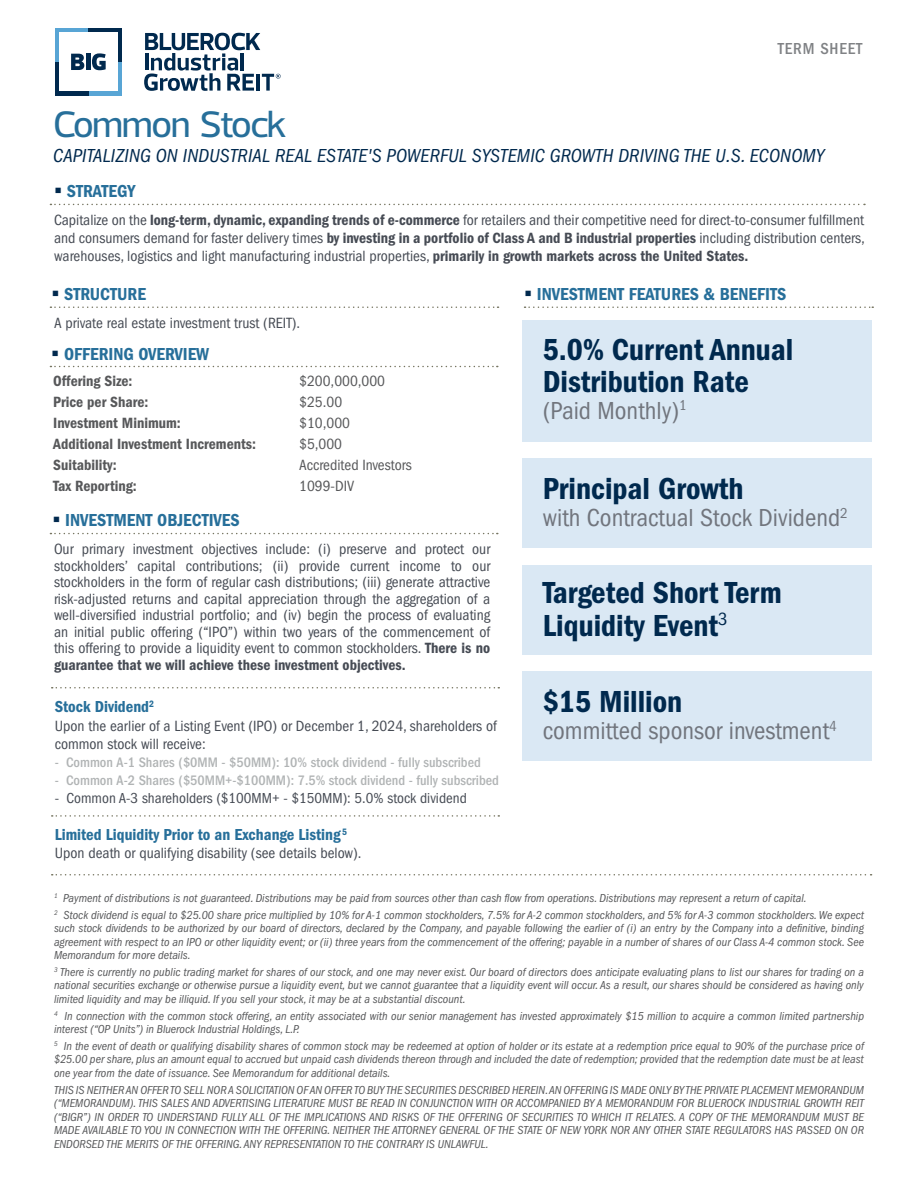
<style>
.page{position:relative;width:918px;height:1188px;background:#fff}
.page>*{position:absolute;margin:0;border:0;box-sizing:border-box;transform-origin:0 0}
.t1{font:500 37.5px "Prelo";letter-spacing:-.04em;color:#276f9a}
.t2{font:31.5px/33px "ITC Franklin Gothic Std Dm Cd";color:#00294e}
.t3{font:condensed 25.5px "ITC Franklin Gothic Std";color:#71757d}
.t4{font:italic condensed 19.5px "ITC Franklin Gothic Std";letter-spacing:.01em;color:#00294e}
.t5{font:18px "ITC Franklin Gothic Std Dm Cd";color:#276f9a}
.t6{font:16.5px "ITC Franklin Gothic Std Dm Cd";color:#276f9a}
.t7{font:500 condensed 16.5px "ITC Franklin Gothic Std";letter-spacing:.05em;color:#808285}
.t8{font:condensed 15.3px/16.5px "ITC Franklin Gothic Std";color:#464b54;text-align:justify}
.t9{font:15.3px "ITC Franklin Gothic Std Dm Cd";color:#57585a}
.t10{font:condensed 15.3px "ITC Franklin Gothic Std";color:#57585a}
.t11{font:condensed 15px "ITC Franklin Gothic Std";color:#464b54}
.t12{font:500 condensed 14.25px "ITC Franklin Gothic Std";color:#b1b4b5}
.t13{font:italic condensed 12px/13.5px "ITC Franklin Gothic Std";color:#57585a;text-align:justify}
.s1{color:#00294e}
.s2{font-family:"ITC Franklin Gothic Std Dm Cd";font-stretch:normal}
</style>
<div class="page">
<svg style="left:52px;top:687px;width:447px;height:1px"></svg>
<svg style="left:50px;top:366px;width:448px;height:1px"></svg>
<div style="left:523px;top:321px;width:349px;height:121px;background:#dae8f4"></div>
<svg style="left:525px;top:306px;width:348px;height:2px"></svg>
<div style="left:523px;top:565px;width:349px;height:90px;background:#dae8f4"></div>
<div style="left:523px;top:458px;width:349px;height:90px;background:#dae8f4"></div>
<div style="left:523px;top:671px;width:349px;height:90px;background:#dae8f4"></div>
<svg style="left:50px;top:306px;width:449px;height:2px"></svg>
<svg style="left:50px;top:533px;width:448px;height:1px"></svg>
<svg style="left:50px;top:204px;width:815px;height:1px"></svg>
<svg style="left:52px;top:815px;width:447px;height:2px"></svg>
<svg style="left:52px;top:874px;width:820px;height:2px"></svg>
<div style="left:89px;top:62px;width:33px;height:34px;background:#58a5d5"></div>
<div style="left:55px;top:28px;width:34px;height:34px;background:#58a5d5"></div>
<div style="left:55px;top:62px;width:34px;height:34px;background:#00294e"></div>
<div style="left:88px;top:28px;width:34px;height:34px;background:#00294e"></div>
<div style="left:59px;top:33px;width:59px;height:58px;background:#fff"></div>
<svg style="left:71px;top:54px;width:13px;height:16px"></svg>
<hr style="left:86px;top:54px;width:4px;height:16px;background:#00294e">
<svg style="left:92px;top:53px;width:14px;height:17px"></svg>
<svg style="left:144px;top:33px;width:137px;height:58px"></svg>
<p class="t1" style="left:53px;top:101px;width:235px">Common Stock</p>
<p class="t7" style="left:778px;top:39px;width:86px">TERM SHEET</p>
<p class="t4" style="left:53px;top:145px;width:772px">CAPITALIZING ON INDUSTRIAL REAL ESTATE'S POWERFUL SYSTEMIC GROWTH DRIVING THE U.S. ECONOMY</p>
<p class="t5" style="left:54px;top:181px;width:83px"><span class="s1">▪</span> STRATEGY</p>
<p class="t8" style="left:54px;top:211px;width:812px;line-height:18px">Capitalize on the <span class="s2">long-term, dynamic, expanding trends of e-commerce</span> for retailers and their competitive need for direct-to-consumer fulfillment and consumers demand for faster delivery times <span class="s2">by investing in a portfolio of Class A and B industrial properties</span> including distribution centers, warehouses, logistics and light manufacturing industrial properties, <span class="s2">primarily in growth markets across the United States.</span></p>
<p class="t5" style="left:51px;top:283px;width:96px"><span class="s1">▪</span> STRUCTURE</p>
<p class="t8" style="left:54px;top:315px;width:248px">A private real estate investment trust (REIT).</p>
<p class="t5" style="left:51px;top:344px;width:159px"><span class="s1">▪</span> OFFERING OVERVIEW</p>
<p class="t9" style="left:53px;top:373px;width:81px">Offering Size:</p>
<p class="t10" style="left:299px;top:373px;width:87px">$200,000,000</p>
<p class="t9" style="left:53px;top:394px;width:97px">Price per Share:</p>
<p class="t10" style="left:299px;top:394px;width:44px">$25.00</p>
<p class="t9" style="left:53px;top:415px;width:129px">Investment Minimum:</p>
<p class="t10" style="left:299px;top:415px;width:52px">$10,000</p>
<p class="t9" style="left:53px;top:436px;width:204px">Additional Investment Increments:</p>
<p class="t10" style="left:299px;top:436px;width:44px">$5,000</p>
<p class="t9" style="left:53px;top:457px;width:65px">Suitability:</p>
<p class="t10" style="left:299px;top:457px;width:114px">Accredited Investors</p>
<p class="t9" style="left:53px;top:478px;width:85px">Tax Reporting:</p>
<p class="t10" style="left:299px;top:478px;width:57px">1099-DIV</p>
<p class="t5" style="left:52px;top:510px;width:189px"><span class="s1">▪</span> INVESTMENT OBJECTIVES</p>
<p class="t8" style="left:54px;top:541px;width:438px">Our primary investment objectives include: (i) preserve and protect our stockholders’ capital contributions; (ii) provide current income to our stockholders in the form of regular cash distributions; (iii) generate attractive risk-adjusted returns and capital appreciation through the aggregation of a well-diversified industrial portfolio; and (iv) begin the process of evaluating an initial public offering (“IPO”) within two years of the commencement of this offering to provide a liquidity event to common stockholders. <span class="s2">There is no guarantee that we will achieve these investment objectives.</span></p>
<p class="t6" style="left:55px;top:697px;width:101px">Stock Dividend<sup>2</sup></p>
<p class="t8" style="left:55px;top:717px;width:444px;line-height:18px">Upon the earlier of a Listing Event (IPO) or December 1, 2024, shareholders of common stock will receive:</p>
<p class="t12" style="left:55px;top:754px;width:428px">- Common A-1 Shares ($0MM - $50MM): 10% stock dividend - fully subscribed</p>
<p class="t12" style="left:55px;top:772px;width:446px">- Common A-2 Shares ($50MM+-$100MM): 7.5% stock dividend - fully subscribed</p>
<p class="t11" style="left:55px;top:789px;width:414px">- Common A-3 shareholders ($100MM+ - $150MM): 5.0% stock dividend</p>
<p class="t6" style="left:55px;top:825px;width:294px">Limited Liquidity Prior to an Exchange Listing <sup>5</sup></p>
<p class="t8" style="left:55px;top:845px;width:308px">Upon death or qualifying disability (see details below).</p>
<p class="t5" style="left:524px;top:283px;width:264px"><span class="s1">▪</span> INVESTMENT FEATURES &amp; BENEFITS</p>
<p class="t2" style="left:543px;top:334px;width:252px">5.0% Current Annual</p>
<p class="t2" style="left:543px;top:365px;width:208px">Distribution Rate</p>
<p class="t3" style="left:543px;top:396px;width:145px">(Paid Monthly)<sup>1</sup></p>
<p class="t2" style="left:543px;top:472px;width:202px">Principal Growth</p>
<p class="t3" style="left:543px;top:503px;width:307px">with Contractual Stock Dividend<sup>2</sup></p>
<p class="t2" style="left:543px;top:576px;width:241px">Targeted Short Term<br>Liquidity Event<sup>3</sup></p>
<p class="t2" style="left:543px;top:686px;width:141px">$15 Million</p>
<p class="t3" style="left:543px;top:717px;width:295px">committed sponsor investment<sup>4</sup></p>
<p class="t13" style="left:54px;top:891px;width:754px"><sup>1</sup> Payment of distributions is not guaranteed. Distributions may be paid from sources other than cash flow from operations. Distributions may represent a return of capital.</p>
<p class="t13" style="left:54px;top:908px;width:812px"><sup>2</sup> Stock dividend is equal to $25.00 share price multiplied by 10% for A-1 common stockholders, 7.5% for A-2 common stockholders, and 5% for A-3 common stockholders. We expect such stock dividends to be authorized by our board of directors, declared by the Company, and payable following the earlier of (i) an entry by the Company into a definitive, binding agreement with respect to an IPO or other liquidity event; or (ii) three years from the commencement of the offering; payable in a number of shares of our Class A-4 common stock. See Memorandum for more details.</p>
<p class="t13" style="left:54px;top:965px;width:812px"><sup>3</sup> There is currently no public trading market for shares of our stock, and one may never exist. Our board of directors does anticipate evaluating plans to list our shares for trading on a national securities exchange or otherwise pursue a liquidity event, but we cannot guarantee that a liquidity event will occur. As a result, our shares should be considered as having only limited liquidity and may be illiquid. If you sell your stock, it may be at a substantial discount.</p>
<p class="t13" style="left:54px;top:1009px;width:812px"><sup>4</sup> In connection with the common stock offering, an entity associated with our senior management has invested approximately $15 million to acquire a common limited partnership interest (“OP Units”) in Bluerock Industrial Holdings, L.P.</p>
<p class="t13" style="left:54px;top:1039px;width:811px"><sup>5</sup> In the event of death or qualifying disability shares of common stock may be redeemed at option of holder or its estate at a redemption price equal to 90% of the purchase price of $25.00 per share, plus an amount equal to accrued but unpaid cash dividends thereon through and included the date of redemption; provided that the redemption date must be at least one year from the date of issuance. See Memorandum for additional details.</p>
<p class="t13" style="left:54px;top:1083px;width:812px">THIS IS NEITHER AN OFFER TO SELL NOR A SOLICITATION OF AN OFFER TO BUY THE SECURITIES DESCRIBED HEREIN. AN OFFERING IS MADE ONLY BY THE PRIVATE PLACEMENT MEMORANDUM (“MEMORANDUM). THIS SALES AND ADVERTISING LITERATURE MUST BE READ IN CONJUNCTION WITH OR ACCOMPANIED BY A MEMORANDUM FOR BLUEROCK INDUSTRIAL GROWTH REIT (“BIGR”) IN ORDER TO UNDERSTAND FULLY ALL OF THE IMPLICATIONS AND RISKS OF THE OFFERING OF SECURITIES TO WHICH IT RELATES. A COPY OF THE MEMORANDUM MUST BE MADE AVAILABLE TO YOU IN CONNECTION WITH THE OFFERING. NEITHER THE ATTORNEY GENERAL OF THE STATE OF NEW YORK NOR ANY OTHER STATE REGULATORS HAS PASSED ON OR ENDORSED THE MERITS OF THE OFFERING. ANY REPRESENTATION TO THE CONTRARY IS UNLAWFUL.</p>
</div>
